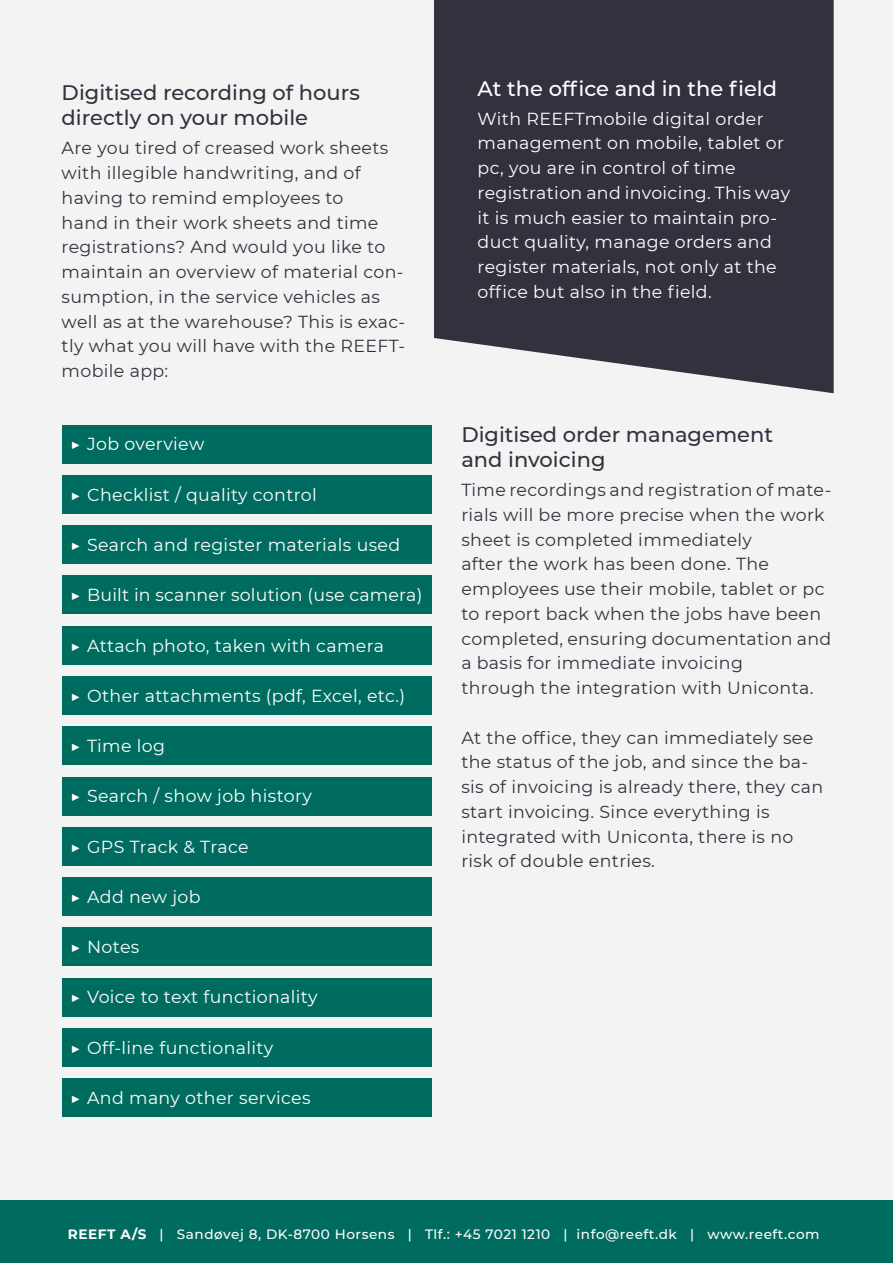
<style>
.page{position:relative;width:893px;height:1263px;background:#f1f4f3}
.page>*{position:absolute;margin:0;border:0;box-sizing:border-box;transform-origin:0 0}
.t1{font:500 21px/25.5px "Montserrat";color:#33313e}
.t2{font:500 21px "Montserrat";color:#fff}
.t3{font:17.4px/24.8px "Montserrat";letter-spacing:.02em;color:#33313e}
.t4{font:17.4px/24.8px "Montserrat";letter-spacing:.02em;color:#fff}
.t5{font:500 13.5px "Montserrat";letter-spacing:.04em;color:#fff}
.s1{font-weight:700}
</style>
<div class="page">
<svg style="left:434px;top:0;width:400px;height:393px;background:#403e4a"></svg>
<div style="left:0;top:1200px;width:893px;height:63px;background:#006b5f"></div>
<div style="left:62px;top:425px;width:370px;height:38px;background:#006c5f"></div>
<div style="left:62px;top:475px;width:370px;height:38px;background:#006c5f"></div>
<div style="left:62px;top:526px;width:370px;height:38px;background:#006c5f"></div>
<div style="left:62px;top:576px;width:370px;height:38px;background:#006c5f"></div>
<div style="left:62px;top:626px;width:370px;height:38px;background:#006c5f"></div>
<div style="left:62px;top:676px;width:370px;height:39px;background:#006c5f"></div>
<div style="left:62px;top:727px;width:370px;height:38px;background:#006c5f"></div>
<div style="left:62px;top:777px;width:370px;height:38px;background:#006c5f"></div>
<div style="left:62px;top:827px;width:370px;height:38px;background:#006c5f"></div>
<div style="left:62px;top:877px;width:370px;height:39px;background:#006c5f"></div>
<div style="left:62px;top:928px;width:370px;height:38px;background:#006c5f"></div>
<div style="left:62px;top:978px;width:370px;height:38px;background:#006c5f"></div>
<div style="left:62px;top:1028px;width:370px;height:38px;background:#006c5f"></div>
<div style="left:62px;top:1078px;width:370px;height:39px;background:#006c5f"></div>
<p class="t1" style="left:62px;top:79px;width:300px">Digitised recording of hours directly on your mobile</p>
<p class="t3" style="left:62px;top:135px;width:345px">Are you tired of creased work sheets with illegible handwriting, and of having to remind employees to<br>hand in their work sheets and time registrations? And would you like to maintain an overview of material con&shy;sumption, in the service vehicles as well as at the warehouse? This is exac&shy;tly what you will have with the REEFT&shy;mobile app:</p>
<p class="t4" style="left:70px;top:431px;width:136px">▶ Job overview</p>
<p class="t4" style="left:70px;top:481px;width:248px">▶ Checklist / quality control</p>
<p class="t4" style="left:70px;top:532px;width:332px">▶ Search and register materials used</p>
<p class="t4" style="left:70px;top:582px;width:354px">▶ Built in scanner solution (use camera)</p>
<p class="t4" style="left:70px;top:632px;width:315px">▶ Attach photo, taken with camera</p>
<p class="t4" style="left:70px;top:683px;width:337px">▶ Other attachments (pdf, Excel, etc.)</p>
<p class="t4" style="left:70px;top:733px;width:96px">▶ Time log</p>
<p class="t4" style="left:70px;top:783px;width:243px">▶ Search / show job history</p>
<p class="t4" style="left:70px;top:833px;width:180px">▶ GPS Track &amp; Trace</p>
<p class="t4" style="left:70px;top:884px;width:132px">▶ Add new job</p>
<p class="t4" style="left:70px;top:934px;width:71px">▶ Notes</p>
<p class="t4" style="left:70px;top:984px;width:249px">▶ Voice to text functionality</p>
<p class="t4" style="left:70px;top:1034px;width:205px">▶ Off-line functionality</p>
<p class="t4" style="left:70px;top:1085px;width:242px">▶ And many other services</p>
<p class="t2" style="left:478px;top:73px;width:301px">At the office and in the field</p>
<p class="t4" style="left:478px;top:105px;width:314px">With REEFTmobile digital order management on mobile, tablet or pc, you are in control of time registration and invoicing. This way it is much easier to maintain pro&shy;duct quality, manage orders and register materials, not only at the office but also in the field.</p>
<p class="t1" style="left:461px;top:421px;width:313px">Digitised order management and invoicing</p>
<p class="t3" style="left:461px;top:477px;width:371px">Time recordings and registration of mate&shy;rials will be more precise when the work sheet is completed immediately<br>after the work has been done. The employees use their mobile, tablet or pc to report back when the jobs have been completed, ensuring documentation and a basis for immediate invoicing<br>through the integration with Uniconta.</p>
<p class="t3" style="left:461px;top:724px;width:363px">At the office, they can immediately see the status of the job, and since the ba&shy;sis of invoicing is already there, they can start invoicing. Since everything is integrated with Uniconta, there is no risk of double entries.</p>
<p class="t5" style="left:68px;top:1225px;width:753px"><span class="s1">REEFT A/S</span> | Sandøvej 8, DK-8700 Horsens | Tlf.: +45 7021 1210 | info@reeft.dk | www.reeft.com</p>
</div>
